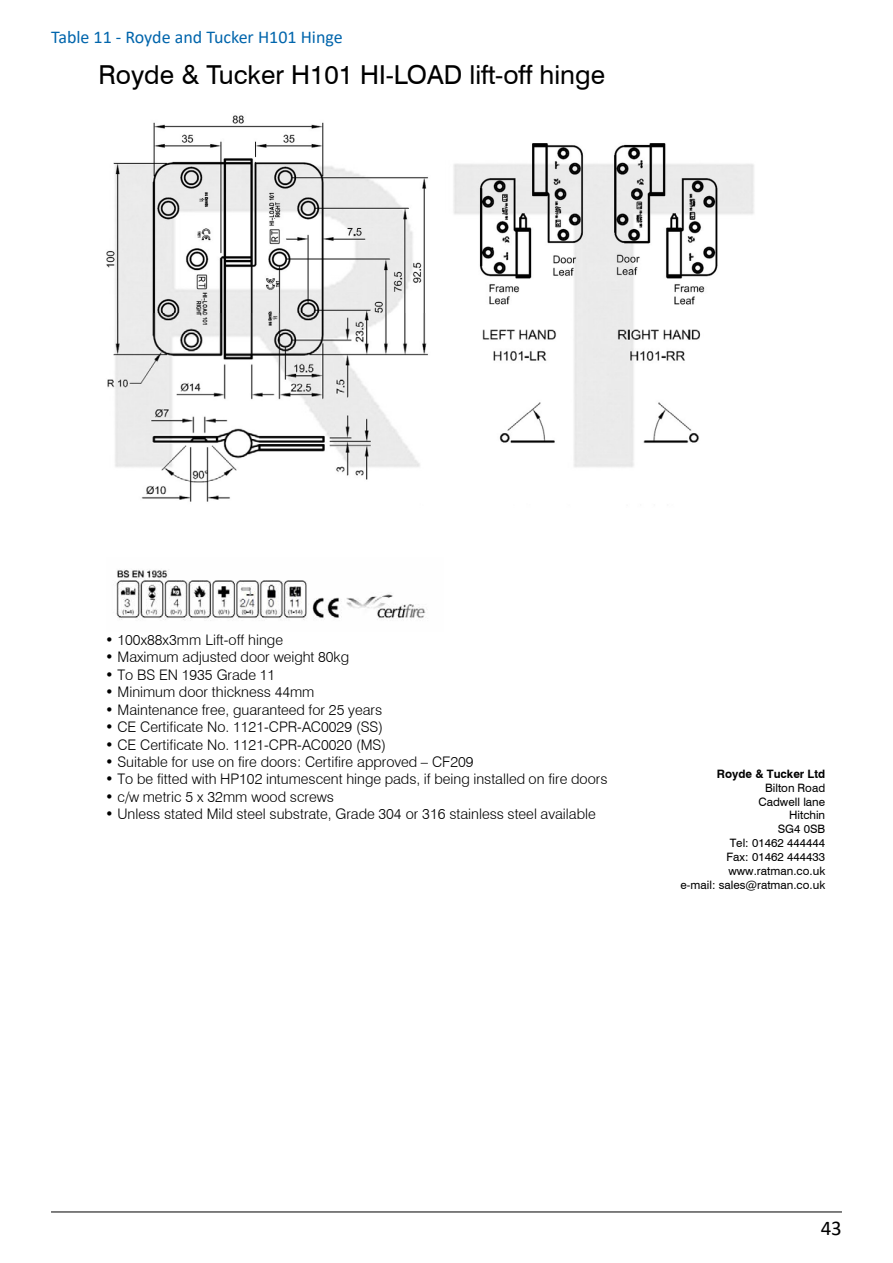
<style>
.page{position:relative;width:893px;height:1263px;background:#fff}
.page>*{position:absolute;margin:0;border:0;box-sizing:border-box;transform-origin:0 0}
.t1{font:26.1px "Swis 721 BT";color:#000}
.t2{font:21px "Calibri";color:#000}
.t3{font:18px "Calibri";color:#0065ac}
.t4{font:14.55px "Swis 721 Lt BT";color:#000}
.t5{font:11.55px/14px "Swis 721 BT";color:#000;text-align:right}
.t6{font:700 11.55px "Swis 721 BT";color:#000}
</style>
<div class="page">
<hr style="left:51px;top:1211px;width:791px;height:1px;background:#000">
<img style="left:106px;top:115px;width:648px;height:387px">
<img style="left:116px;top:569px;width:310px;height:52px">
<p class="t3" style="left:51px;top:24px;width:293px">Table 11 - Royde and Tucker H101 Hinge</p>
<h1 class="t1" style="left:98px;top:59px;width:508px">Royde &amp; Tucker H101 HI-LOAD lift-off hinge</h1>
<p class="t4" style="left:105px;top:631px;width:179px">• 100x88x3mm Lift-off hinge</p>
<p class="t4" style="left:105px;top:648px;width:245px">• Maximum adjusted door weight 80kg</p>
<p class="t4" style="left:105px;top:666px;width:172px">• To BS EN 1935 Grade 11</p>
<p class="t4" style="left:105px;top:683px;width:211px">• Minimum door thickness 44mm</p>
<p class="t4" style="left:105px;top:701px;width:279px">• Maintenance free, guaranteed for 25 years</p>
<p class="t4" style="left:105px;top:718px;width:279px">• CE Certificate No. 1121-CPR-AC0029 (SS)</p>
<p class="t4" style="left:105px;top:735px;width:282px">• CE Certificate No. 1121-CPR-AC0020 (MS)</p>
<p class="t4" style="left:105px;top:753px;width:370px">• Suitable for use on fire doors: Certifire approved – CF209</p>
<p class="t4" style="left:105px;top:770px;width:504px">• To be fitted with HP102 intumescent hinge pads, if being installed on fire doors</p>
<p class="t4" style="left:105px;top:788px;width:230px">• c/w metric 5 x 32mm wood screws</p>
<p class="t4" style="left:105px;top:805px;width:492px">• Unless stated Mild steel substrate, Grade 304 or 316 stainless steel available</p>
<p class="t6" style="left:717px;top:766px;width:110px">Royde &amp; Tucker Ltd</p>
<p class="t5" style="left:681px;top:780px;width:146px">Bilton Road<br>Cadwell lane<br>Hitchin<br>SG4 0SB<br>Tel: 01462 444444<br>Fax: 01462 444433 www.ratman.co.uk<br>e-mail: sales@ratman.co.uk</p>
<h2 class="t2" style="left:821px;top:1214px;width:23px">43</h2>
</div>
